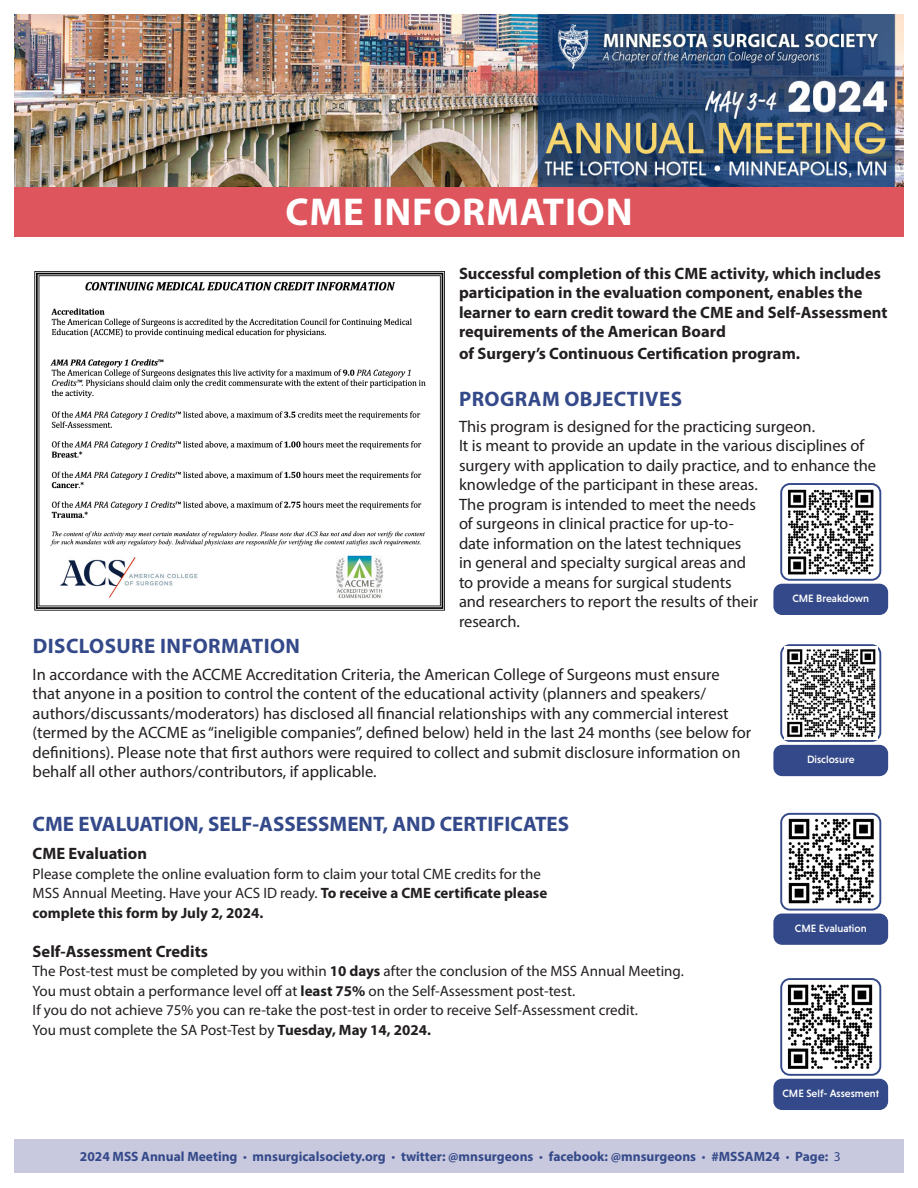
<style>
.page{position:relative;width:918px;height:1188px;background:#fff}
.page>*{position:absolute;margin:0;border:0;box-sizing:border-box;transform-origin:0 0}
.t1{font:700 39px "Myriad Pro";letter-spacing:.02em;color:#fff}
.No_Spacing{font:700 21px "Myriad Pro";color:#344989}
.No_Spacing-2{font:700 21px "Myriad Pro";letter-spacing:.02em;color:#344989}
.No_Spacing-3{font:16.5px/19.5px "Myriad Pro";color:#231f20}
.t2{font:700 16.5px/19.5px "Myriad Pro";color:#231f20}
.No_Spacing-4{font:15px/19.5px "Myriad Pro";color:#231f20}
.No_Spacing-5{font:700 15px/19.5px "Myriad Pro";color:#231f20}
.t3{font:700 13.5px "Myriad Pro";color:#344989}
.t4{font:500 10.8px "Niveau Grotesk";color:#fff}
.s1{font-weight:400}
.s2{font-weight:700}
</style>
<div class="page">
<div style="left:14px;top:1139px;width:890px;height:33px;background:#c8c9de"></div>
<div style="left:14px;top:184px;width:890px;height:53px;background:#de555d"></div>
<img style="left:14px;top:15px;width:890px;height:171px">
<img style="left:34px;top:271px;width:411px;height:340px">
<img style="left:784px;top:486px;width:93px;height:92px">
<div style="left:780px;top:483px;width:101px;height:98px;border:2px solid #344989;border-radius:9px"></div>
<div style="left:773px;top:584px;width:115px;height:31px;background:#344989;border-radius:9px"></div>
<div style="left:780px;top:644px;width:101px;height:98px;border:2px solid #344989;border-radius:9px"></div>
<div style="left:773px;top:745px;width:115px;height:31px;background:#344989;border-radius:9px"></div>
<img style="left:784px;top:816px;width:93px;height:92px">
<div style="left:780px;top:813px;width:101px;height:98px;border:2px solid #344989;border-radius:9px"></div>
<div style="left:773px;top:914px;width:115px;height:31px;background:#344989;border-radius:9px"></div>
<img style="left:784px;top:981px;width:93px;height:92px">
<div style="left:780px;top:978px;width:101px;height:98px;border:2px solid #344989;border-radius:9px"></div>
<div style="left:773px;top:1079px;width:115px;height:31px;background:#344989;border-radius:9px"></div>
<img style="left:784px;top:647px;width:93px;height:92px">
<p class="t1" style="left:285px;top:186px;width:349px">CME INFORMATION</p>
<p class="t2" style="left:459px;top:263px;width:430px">Successful completion of this CME activity, which includes participation in the evaluation component, enables the learner to earn credit toward the CME and Self-Assessment requirements of the American Board</p>
<p class="t2" style="left:459px;top:343px;width:343px">of Surgery’s Continuous Certification program.</p>
<p class="No_Spacing-2" style="left:459px;top:385px;width:224px">PROGRAM OBJECTIVES</p>
<p class="No_Spacing-3" style="left:459px;top:416px;width:419px">This program is designed for the practicing surgeon.<br>It is meant to provide an update in the various disciplines of surgery with application to daily practice, and to enhance the knowledge of the participant in these areas.<br>The program is intended to meet the needs<br>of surgeons in clinical practice for up-to-<br>date information on the latest techniques<br>in general and specialty surgical areas and<br>to provide a means for surgical students<br>and researchers to report the results of their<br>research.</p>
<p class="t4" style="left:792px;top:592px;width:78px">CME Breakdown</p>
<p class="No_Spacing-2" style="left:33px;top:633px;width:269px">DISCLOSURE INFORMATION</p>
<p class="No_Spacing-3" style="left:33px;top:664px;width:720px">In accordance with the ACCME Accreditation Criteria, the American College of Surgeons must ensure that anyone in a position to control the content of the educational activity (planners and speakers/ authors/discussants/moderators) has disclosed all financial relationships with any commercial interest (termed by the ACCME as “ineligible companies”, defined below) held in the last 24 months (see below for definitions). Please note that first authors were required to collect and submit disclosure information on behalf all other authors/contributors, if applicable.</p>
<p class="No_Spacing" style="left:33px;top:810px;width:538px">CME EVALUATION, SELF-ASSESSMENT, AND CERTIFICATES</p>
<p class="t2" style="left:33px;top:843px;width:116px">CME Evaluation</p>
<p class="No_Spacing-4" style="left:33px;top:863px;width:510px">Please complete the online evaluation form to claim your total CME credits for the</p>
<p class="No_Spacing-5" style="left:33px;top:883px;width:516px"><span class="s1">MSS Annual Meeting. Have your ACS ID ready.</span> To receive a CME certificate please complete this form by July 2, 2024.</p>
<p class="t2" style="left:33px;top:941px;width:177px">Self-Assessment Credits</p>
<p class="No_Spacing-4" style="left:33px;top:961px;width:653px">The Post-test must be completed by you within <span class="s2">10 days</span> after the conclusion of the MSS Annual Meeting.<br>You must obtain a performance level off at <span class="s2">least 75%</span> on the Self-Assessment post-test.<br>If you do not achieve 75% you can re-take the post-test in order to receive Self-Assessment credit.<br>You must complete the SA Post-Test by <span class="s2">Tuesday, May 14, 2024.</span></p>
<p class="t4" style="left:807px;top:753px;width:49px">Disclosure</p>
<p class="t4" style="left:795px;top:922px;width:73px">CME Evaluation</p>
<p class="t4" style="left:783px;top:1087px;width:98px">CME Self- Assesment</p>
<p class="t3" style="left:80px;top:1147px;width:762px">2024 MSS Annual Meeting <span class="s1">•</span> mnsurgicalsociety.org <span class="s1">•</span> twitter: @mnsurgeons <span class="s1">•</span> facebook: @mnsurgeons <span class="s1">•</span> #MSSAM24 <span class="s1">•</span> Page: <span class="s1">3</span></p>
</div>
